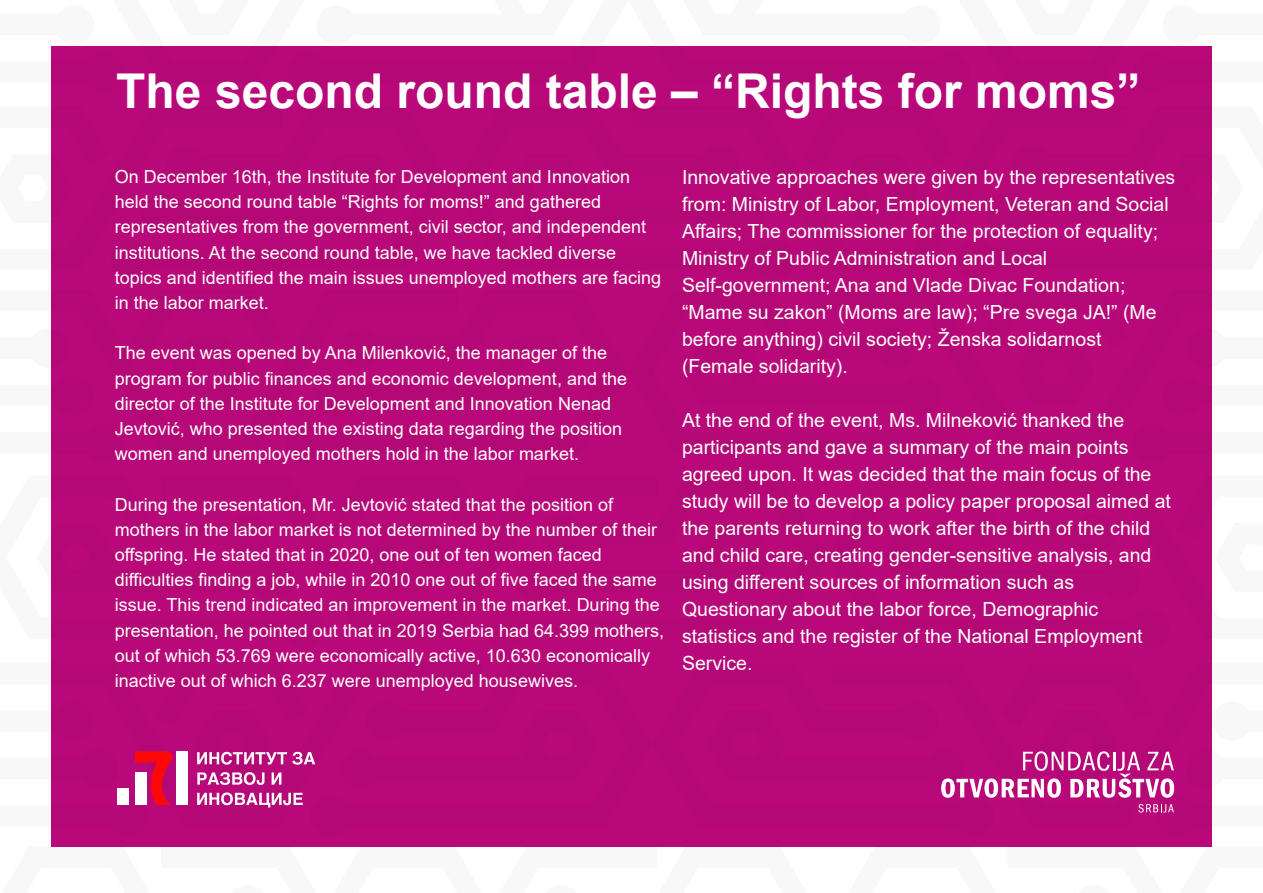
<style>
.page{position:relative;width:1263px;height:893px;background:#fff}
.page>*{position:absolute;margin:0;border:0;box-sizing:border-box;transform-origin:0 0}
.t1{font:700 48px "Arial";color:#fff}
.t2{font:19.5px/27px "Arial";color:#fff}
.t3{font:18px/25.2px "Arial";color:#fff}
</style>
<div class="page">
<div style="left:51px;top:46px;width:1160px;height:801px;background:#b80879"></div>
<svg style="left:117px;top:751px;width:198px;height:57px"></svg>
<svg style="left:941px;top:663px;width:271px;height:173px"></svg>
<h1 class="t1" style="left:116px;top:58px;width:1026px">The second round table – “Rights for moms”</h1>
<p class="t3" style="left:115px;top:164px;width:548px">On December 16th, the Institute for Development and Innovation held the second round table “Rights for moms!” and gathered representatives from the government, civil sector, and independent institutions. At the second round table, we have tackled diverse topics and identified the main issues unemployed mothers are facing in the labor market.</p>
<p class="t3" style="left:115px;top:340px;width:514px">The event was opened by Ana Milenković, the manager of the program for public finances and economic development, and the director of the Institute for Development and Innovation Nenad Jevtović, who presented the existing data regarding the position women and unemployed mothers hold in the labor market.</p>
<p class="t3" style="left:115px;top:492px;width:551px">During the presentation, Mr. Jevtović stated that the position of mothers in the labor market is not determined by the number of their offspring. He stated that in 2020, one out of ten women faced difficulties finding a job, while in 2010 one out of five faced the same issue. This trend indicated an improvement in the market. During the presentation, he pointed out that in 2019 Serbia had 64.399 mothers, out of which 53.769 were economically active, 10.630 economically inactive out of which 6.237 were unemployed housewives.</p>
<p class="t2" style="left:682px;top:164px;width:495px">Innovative approaches were given by the representatives from: Ministry of Labor, Employment, Veteran and Social Affairs; The commissioner for the protection of equality; Ministry of Public Administration and Local Self-government; Ana and Vlade Divac Foundation; “Mame su zakon” (Moms are law); “Pre svega JA!” (Me before anything) civil society; Ženska solidarnost (Female solidarity).</p>
<p class="t2" style="left:682px;top:407px;width:490px">At the end of the event, Ms. Milneković thanked the participants and gave a summary of the main points agreed upon. It was decided that the main focus of the study will be to develop a policy paper proposal aimed at the parents returning to work after the birth of the child and child care, creating gender-sensitive analysis, and using different sources of information such as Questionary about the labor force, Demographic statistics and the register of the National Employment Service.</p>
</div>
